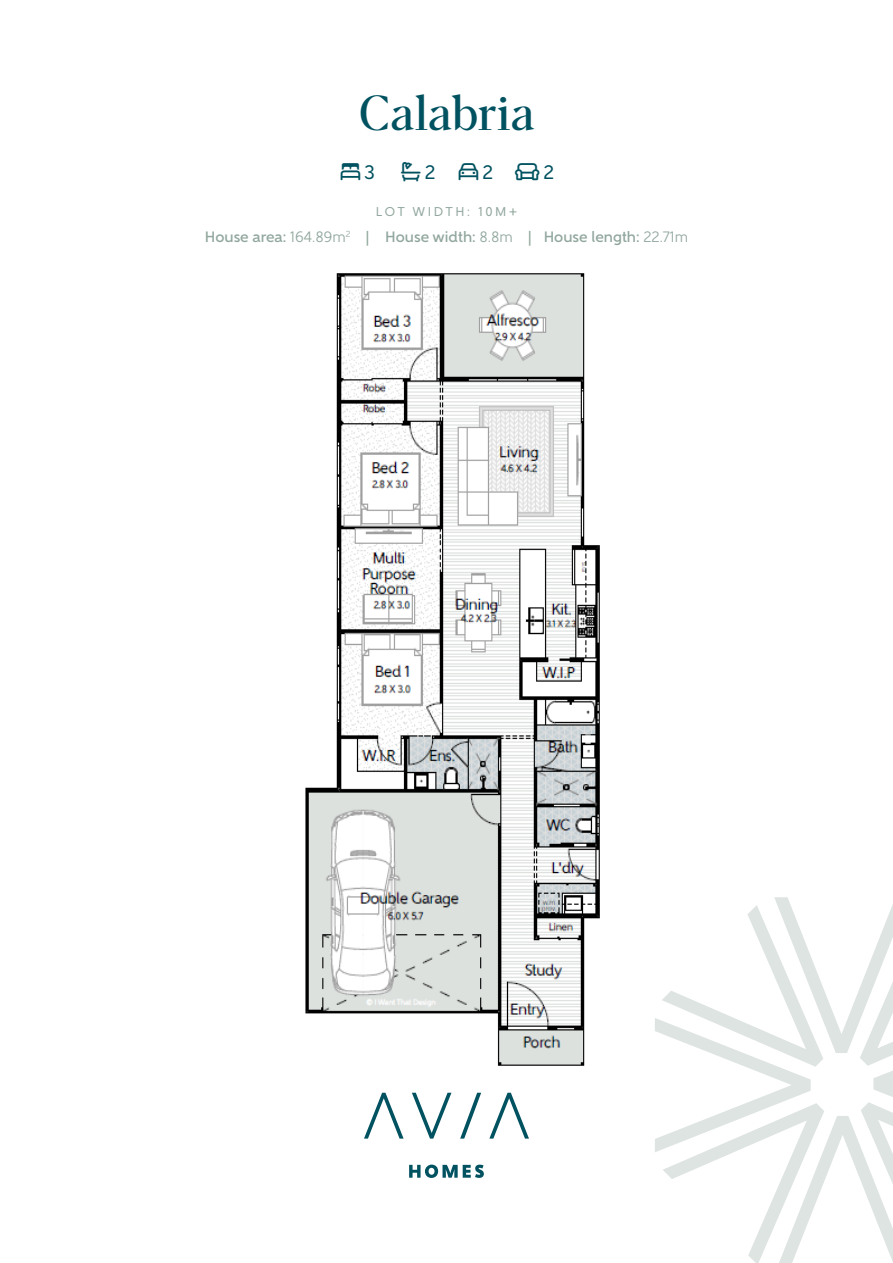
<style>
.page{position:relative;width:893px;height:1263px;background:#fff}
.page>*{position:absolute;margin:0;border:0;box-sizing:border-box;transform-origin:0 0}
.Header_2{font:48px "Para Supreme";color:#005260}
.Header_4{font:19.5px "Gentleman 600";color:#005260}
.Intro_Copy{font:500 15px "Gentleman 700";color:#91a79d}
.Header_4-2{font:12.75px "Gentleman 600";letter-spacing:.2em;color:#91a79d}
.s1{font-family:"Gentleman 500";font-weight:400}
.s2{font-family:"Gentleman 600";font-weight:400}
</style>
<div class="page">
<svg style="left:655px;top:897px;width:238px;height:366px"></svg>
<img style="left:305px;top:273px;width:295px;height:793px">
<svg style="left:409px;top:1164px;width:75px;height:14px"></svg>
<svg style="left:364px;top:1093px;width:40px;height:45px"></svg>
<svg style="left:412px;top:1093px;width:39px;height:45px"></svg>
<svg style="left:489px;top:1093px;width:40px;height:45px"></svg>
<svg style="left:460px;top:1093px;width:21px;height:45px"></svg>
<p class="Header_2" style="left:359px;top:79px;width:178px">Calabria</p>
<p class="Header_4" style="left:364px;top:160px;width:12px">3</p>
<p class="Header_4" style="left:425px;top:160px;width:12px">2</p>
<p class="Header_4" style="left:482px;top:160px;width:12px">2</p>
<p class="Header_4" style="left:543px;top:160px;width:12px">2</p>
<p class="Header_4-2" style="left:376px;top:204px;width:143px">LOT WIDTH: 10M+</p>
<p class="Intro_Copy" style="left:205px;top:228px;width:485px">House area: <span class="s1">164.89m</span><sup>2</sup> <span class="s2">|</span> House width: <span class="s1">8.8m</span> <span class="s2">|</span> House length: <span class="s1">22.71m</span></p>
</div>
